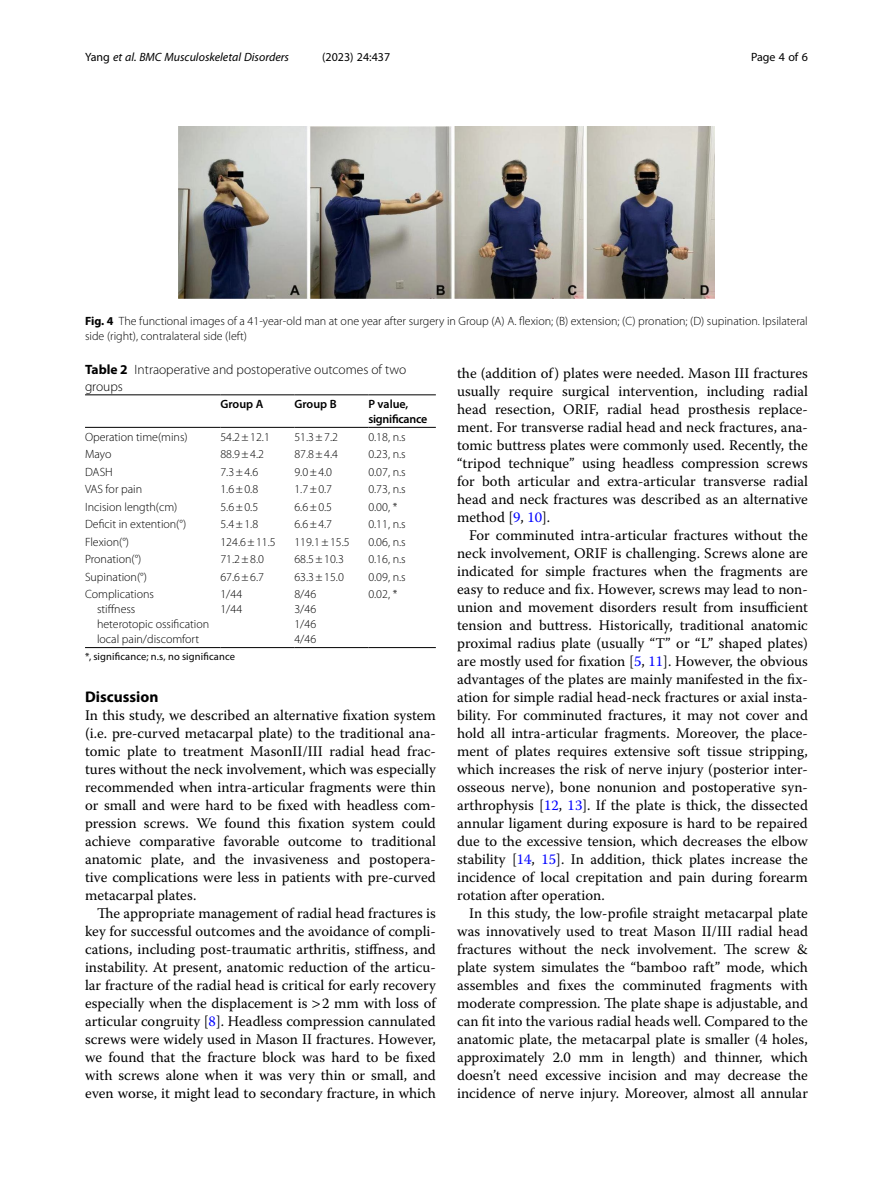
<style>
.page{position:relative;width:893px;height:1191px;background:#fff}
.page>*{position:absolute;margin:0;border:0;box-sizing:border-box;transform-origin:0 0}
.Head_1{font:700 15.45px "Myriad Pro";color:#000}
.Body_Text_Indent{font:14.7px/18px "Warnock Pro";color:#000;text-align:justify}
.Body_Text{font:14.7px/18px "Warnock Pro";color:#000;text-align:justify}
.Table_Caption{font:300 13.5px/16.5px "Myriad Pro";color:#000}
.Table_Body{font:300 12px "Myriad Pro";color:#000}
.Figure_Caption{font:300 12px/15px "Myriad Pro";color:#000}
.t1{font:italic 12px "Myriad Pro";color:#000}
.Table_Head{font:600 12px/15px "Myriad Pro";letter-spacing:-.01em;color:#000}
.t2{font:12px "Myriad Pro";color:#000}
.Table_Footnote{font:10.5px "Myriad Pro";letter-spacing:.01em;color:#000}
.s1{font-style:normal}
.s2{font-weight:700}
.s3{color:#00f}
</style>
<div class="page">
<hr style="left:85px;top:427px;width:135px;height:1px;background:#000">
<hr style="left:220px;top:394px;width:74px;height:1px;background:#000">
<hr style="left:220px;top:427px;width:74px;height:1px;background:#000">
<hr style="left:294px;top:394px;width:74px;height:1px;background:#000">
<hr style="left:294px;top:427px;width:74px;height:1px;background:#000">
<hr style="left:368px;top:394px;width:68px;height:1px;background:#000">
<hr style="left:368px;top:427px;width:68px;height:1px;background:#000">
<hr style="left:220px;top:647px;width:74px;height:1px;background:#000">
<hr style="left:294px;top:647px;width:74px;height:1px;background:#000">
<hr style="left:368px;top:647px;width:68px;height:1px;background:#000">
<hr style="left:85px;top:647px;width:135px;height:1px;background:#000">
<hr style="left:85px;top:394px;width:135px;height:1px;background:#000">
<img style="left:178px;top:126px;width:536px;height:172px">
<p class="t1" style="left:85px;top:50px;width:206px"><span class="s1">Yang</span> et al. BMC Musculoskeletal Disorders</p>
<p class="t2" style="left:322px;top:50px;width:70px">(2023) 24:437</p>
<p class="t2" style="left:751px;top:50px;width:58px">Page 4 of 6</p>
<p class="Figure_Caption" style="left:85px;top:314px;width:724px"><span class="s2">Fig. 4</span> The functional images of a 41-year-old man at one year after surgery in Group (A) A. flexion; (B) extension; (C) pronation; (D) supination. Ipsilateral side (right), contralateral side (left)</p>
<p class="Table_Caption" style="left:85px;top:361px;width:323px"><span class="s2">Table 2</span> Intraoperative and postoperative outcomes of two groups</p>
<p class="Table_Head" style="left:220px;top:396px;width:44px">Group A</p>
<p class="Table_Head" style="left:294px;top:396px;width:44px">Group B</p>
<p class="Table_Head" style="left:368px;top:396px;width:60px">P value, significance</p>
<p class="Table_Body" style="left:85px;top:430px;width:104px">Operation time(mins)</p>
<p class="Table_Body" style="left:220px;top:430px;width:51px">54.2±12.1</p>
<p class="Table_Body" style="left:294px;top:430px;width:45px">51.3±7.2</p>
<p class="Table_Body" style="left:368px;top:430px;width:39px">0.18, n.s</p>
<p class="Table_Body" style="left:85px;top:447px;width:28px">Mayo</p>
<p class="Table_Body" style="left:220px;top:447px;width:45px">88.9±4.2</p>
<p class="Table_Body" style="left:294px;top:447px;width:45px">87.8±4.4</p>
<p class="Table_Body" style="left:368px;top:447px;width:39px">0.23, n.s</p>
<p class="Table_Body" style="left:85px;top:465px;width:29px">DASH</p>
<p class="Table_Body" style="left:220px;top:465px;width:39px">7.3±4.6</p>
<p class="Table_Body" style="left:294px;top:465px;width:39px">9.0±4.0</p>
<p class="Table_Body" style="left:368px;top:465px;width:39px">0.07, n.s</p>
<p class="Table_Body" style="left:85px;top:482px;width:59px">VAS for pain</p>
<p class="Table_Body" style="left:220px;top:482px;width:39px">1.6±0.8</p>
<p class="Table_Body" style="left:294px;top:482px;width:39px">1.7±0.7</p>
<p class="Table_Body" style="left:368px;top:482px;width:39px">0.73, n.s</p>
<p class="Table_Body" style="left:85px;top:500px;width:94px">Incision length(cm)</p>
<p class="Table_Body" style="left:220px;top:500px;width:39px">5.6±0.5</p>
<p class="Table_Body" style="left:294px;top:500px;width:39px">6.6±0.5</p>
<p class="Table_Body" style="left:368px;top:500px;width:31px">0.00, *</p>
<p class="Table_Body" style="left:85px;top:517px;width:103px">Deficit in extention(°)</p>
<p class="Table_Body" style="left:220px;top:517px;width:39px">5.4±1.8</p>
<p class="Table_Body" style="left:294px;top:517px;width:39px">6.6±4.7</p>
<p class="Table_Body" style="left:368px;top:517px;width:39px">0.11, n.s</p>
<p class="Table_Body" style="left:85px;top:535px;width:46px">Flexion(°)</p>
<p class="Table_Body" style="left:220px;top:535px;width:57px">124.6±11.5</p>
<p class="Table_Body" style="left:294px;top:535px;width:57px">119.1±15.5</p>
<p class="Table_Body" style="left:368px;top:535px;width:39px">0.06, n.s</p>
<p class="Table_Body" style="left:85px;top:552px;width:58px">Pronation(°)</p>
<p class="Table_Body" style="left:220px;top:552px;width:45px">71.2±8.0</p>
<p class="Table_Body" style="left:294px;top:552px;width:51px">68.5±10.3</p>
<p class="Table_Body" style="left:368px;top:552px;width:39px">0.16, n.s</p>
<p class="Table_Body" style="left:85px;top:570px;width:63px">Supination(°)</p>
<p class="Table_Body" style="left:220px;top:570px;width:45px">67.6±6.7</p>
<p class="Table_Body" style="left:294px;top:570px;width:51px">63.3±15.0</p>
<p class="Table_Body" style="left:368px;top:570px;width:39px">0.09, n.s</p>
<p class="Table_Body" style="left:85px;top:588px;width:70px">Complications</p>
<p class="Table_Body" style="left:97px;top:603px;width:40px">stiffness</p>
<p class="Table_Body" style="left:97px;top:618px;width:114px">heterotopic ossification</p>
<p class="Table_Body" style="left:97px;top:633px;width:104px">local pain/discomfort</p>
<p class="Table_Body" style="left:220px;top:588px;width:23px">1/44</p>
<p class="Table_Body" style="left:220px;top:603px;width:23px">1/44</p>
<p class="Table_Body" style="left:294px;top:588px;width:23px">8/46</p>
<p class="Table_Body" style="left:294px;top:603px;width:23px">3/46</p>
<p class="Table_Body" style="left:294px;top:618px;width:23px">1/46</p>
<p class="Table_Body" style="left:294px;top:633px;width:23px">4/46</p>
<p class="Table_Body" style="left:368px;top:588px;width:31px">0.02, *</p>
<p class="Table_Footnote" style="left:85px;top:649px;width:151px">*, significance; n.s, no significance</p>
<p class="Head_1" style="left:85px;top:687px;width:75px">Discussion</p>
<p class="Body_Text" style="left:85px;top:706px;width:352px">In this study, we described an alternative fixation system (i.e. pre-curved metacarpal plate) to the traditional ana&shy;tomic plate to treatment MasonII/III radial head frac&shy;tures without the neck involvement, which was especially recommended when intra-articular fragments were thin or small and were hard to be fixed with headless com&shy;pression screws. We found this fixation system could achieve comparative favorable outcome to traditional anatomic plate, and the invasiveness and postopera&shy;tive complications were less in patients with pre-curved metacarpal plates.</p>
<p class="Body_Text_Indent" style="left:85px;top:904px;width:352px;text-indent:12px">The appropriate management of radial head fractures is key for successful outcomes and the avoidance of compli&shy;cations, including post-traumatic arthritis, stiffness, and instability. At present, anatomic reduction of the articu&shy;lar fracture of the radial head is critical for early recovery especially when the displacement is 2 mm with loss of articular congruity [<span class="s3">8</span>]. Headless compression cannulated screws were widely used in Mason II fractures. However, we found that the fracture block was hard to be fixed with screws alone when it was very thin or small, and even worse, it might lead to secondary fracture, in which</p>
<p class="Body_Text_Indent" style="left:457px;top:364px;width:352px">the (addition of) plates were needed. Mason III fractures usually require surgical intervention, including radial head resection, ORIF, radial head prosthesis replace&shy;ment. For transverse radial head and neck fractures, ana&shy;tomic buttress plates were commonly used. Recently, the “tripod technique” using headless compression screws for both articular and extra-articular transverse radial head and neck fractures was described as an alternative method [<span class="s3">9</span>, <span class="s3">10</span>].</p>
<p class="Body_Text_Indent" style="left:457px;top:526px;width:352px;text-indent:12px">For comminuted intra-articular fractures without the neck involvement, ORIF is challenging. Screws alone are indicated for simple fractures when the fragments are easy to reduce and fix. However, screws may lead to non&shy;union and movement disorders result from insufficient tension and buttress. Historically, traditional anatomic proximal radius plate (usually “T” or “L” shaped plates) are mostly used for fixation [<span class="s3">5</span>, <span class="s3">11</span>]. However, the obvious advantages of the plates are mainly manifested in the fix&shy;ation for simple radial head-neck fractures or axial insta&shy;bility. For comminuted fractures, it may not cover and hold all intra-articular fragments. Moreover, the place&shy;ment of plates requires extensive soft tissue stripping, which increases the risk of nerve injury (posterior inter&shy;osseous nerve), bone nonunion and postoperative syn&shy;arthrophysis [<span class="s3">12</span>, <span class="s3">13</span>]. If the plate is thick, the dissected annular ligament during exposure is hard to be repaired due to the excessive tension, which decreases the elbow stability [<span class="s3">14</span>, <span class="s3">15</span>]. In addition, thick plates increase the incidence of local crepitation and pain during forearm rotation after operation.</p>
<p class="Body_Text_Indent" style="left:457px;top:904px;width:352px;text-indent:12px">In this study, the low-profile straight metacarpal plate was innovatively used to treat Mason II/III radial head fractures without the neck involvement. The screw &amp; plate system simulates the “bamboo raft” mode, which assembles and fixes the comminuted fragments with moderate compression. The plate shape is adjustable, and can fit into the various radial heads well. Compared to the anatomic plate, the metacarpal plate is smaller (4 holes, approximately 2.0 mm in length) and thinner, which doesn’t need excessive incision and may decrease the incidence of nerve injury. Moreover, almost all annular</p>
</div>
